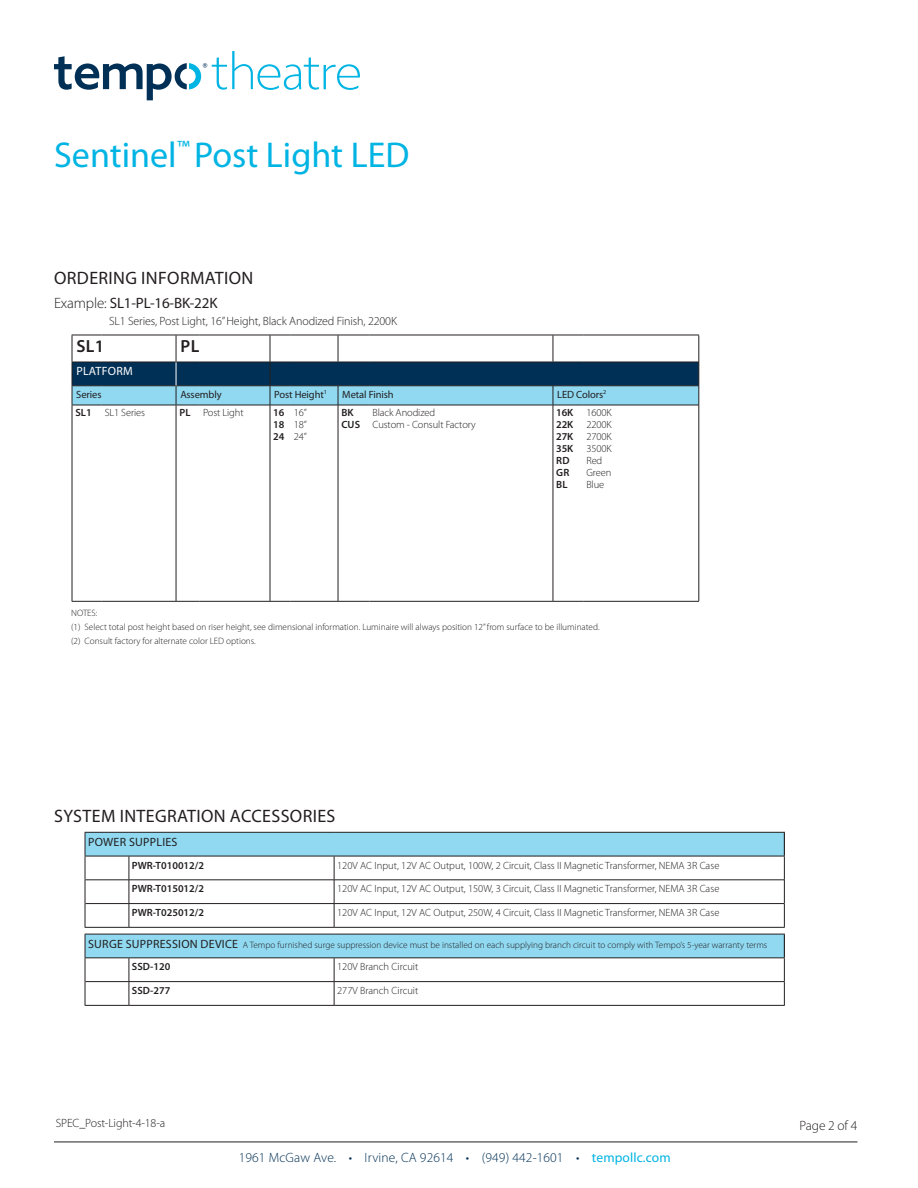
<style>
.page{position:relative;width:918px;height:1188px;background:#fff}
.page>*{position:absolute;margin:0;border:0;box-sizing:border-box;transform-origin:0 0}
.Head{font:36px "Myriad Pro";color:#00b4e3}
.Table_Head{font:18px "Myriad Pro";letter-spacing:.02em;color:#231f20}
.Table_Heads{font:600 17.55px "Myriad Pro";color:#231f20}
.t1{font:15px "Myriad Pro";letter-spacing:-.01em;color:#231f20}
.t2{font:300 13.5px "Myriad Pro";letter-spacing:.01em;color:#003056}
.t3{font:300 13.5px "Myriad Pro";letter-spacing:-.01em;color:#231f20}
.t4{font:300 12px "Myriad Pro";letter-spacing:-.01em;color:#231f20}
.Table_Heads-2{font:12px "Myriad Pro";letter-spacing:.02em;color:#231f20}
.Table_Heads-3{font:12px "Myriad Pro";letter-spacing:.02em;color:#fff}
.Table_Text{font:300 10.5px "Myriad Pro";color:#231f20}
.Desc_Table{font:300 10.5px "Myriad Pro";letter-spacing:-.01em;color:#231f20}
.Table_Cat_No{font:600 10.5px "Myriad Pro";color:#231f20}
.Table_Heads-4{font:10.5px "Myriad Pro";letter-spacing:-.01em;color:#231f20}
.Cat_No_Table{font:600 10.5px "Myriad Pro";color:#231f20}
.Ordering_Notes{font:300 9.3px "Myriad Pro";color:#231f20}
.Table_Heads-5{font:300 9.3px "Myriad Pro";color:#231f20}
.s1{font-weight:300}
.s2{font-weight:400;font-size:12px}
.s3{font-weight:400;color:#00b4e3}
</style>
<div class="page">
<hr style="left:54px;top:1142px;width:803px;height:1px;background:#231f20">
<svg style="left:54px;top:51px;width:306px;height:49px"></svg>
<hr style="left:176px;top:405px;width:1px;height:196px;background:#231f20">
<hr style="left:72px;top:405px;width:1px;height:196px;background:#231f20">
<hr style="left:72px;top:601px;width:30px;height:1px;background:#231f20">
<hr style="left:102px;top:601px;width:74px;height:1px;background:#231f20">
<svg style="left:176px;top:601px;width:24px;height:1px"></svg>
<hr style="left:200px;top:601px;width:70px;height:1px;background:#231f20">
<svg style="left:270px;top:601px;width:21px;height:1px"></svg>
<hr style="left:291px;top:601px;width:47px;height:1px;background:#231f20">
<hr style="left:338px;top:601px;width:31px;height:1px;background:#231f20">
<hr style="left:369px;top:601px;width:184px;height:1px;background:#231f20">
<hr style="left:553px;top:601px;width:30px;height:1px;background:#231f20">
<hr style="left:583px;top:601px;width:116px;height:1px;background:#231f20">
<hr style="left:270px;top:405px;width:1px;height:196px;background:#231f20">
<hr style="left:338px;top:405px;width:1px;height:196px;background:#231f20">
<hr style="left:553px;top:405px;width:1px;height:196px;background:#231f20">
<svg style="left:72px;top:335px;width:628px;height:71px"></svg>
<hr style="left:699px;top:405px;width:1px;height:196px;background:#231f20">
<svg style="left:85px;top:833px;width:699px;height:124px"></svg>
<svg style="left:129px;top:958px;width:1px;height:47px"></svg>
<svg style="left:334px;top:958px;width:1px;height:47px"></svg>
<hr style="left:85px;top:832px;width:44px;height:1px;background:#231f20">
<hr style="left:129px;top:832px;width:205px;height:1px;background:#231f20">
<hr style="left:334px;top:832px;width:451px;height:1px;background:#231f20">
<hr style="left:85px;top:856px;width:44px;height:1px;background:#231f20">
<hr style="left:129px;top:856px;width:205px;height:1px;background:#231f20">
<hr style="left:334px;top:856px;width:451px;height:1px;background:#231f20">
<svg style="left:85px;top:833px;width:1px;height:94px"></svg>
<svg style="left:784px;top:833px;width:1px;height:94px"></svg>
<hr style="left:85px;top:957px;width:44px;height:1px;background:#231f20">
<hr style="left:129px;top:957px;width:205px;height:1px;background:#231f20">
<hr style="left:334px;top:957px;width:451px;height:1px;background:#231f20">
<svg style="left:85px;top:935px;width:1px;height:70px"></svg>
<svg style="left:784px;top:935px;width:1px;height:70px"></svg>
<hr style="left:85px;top:1005px;width:44px;height:1px;background:#231f20">
<hr style="left:129px;top:1005px;width:205px;height:1px;background:#231f20">
<hr style="left:334px;top:1005px;width:451px;height:1px;background:#231f20">
<hr style="left:85px;top:880px;width:44px;height:1px;background:#231f20">
<hr style="left:129px;top:880px;width:205px;height:1px;background:#231f20">
<hr style="left:334px;top:880px;width:450px;height:1px;background:#231f20">
<hr style="left:85px;top:981px;width:44px;height:1px;background:#231f20">
<hr style="left:129px;top:981px;width:205px;height:1px;background:#231f20">
<hr style="left:334px;top:981px;width:450px;height:1px;background:#231f20">
<svg style="left:129px;top:856px;width:1px;height:71px"></svg>
<svg style="left:334px;top:856px;width:1px;height:71px"></svg>
<hr style="left:85px;top:927px;width:44px;height:1px;background:#231f20">
<hr style="left:129px;top:927px;width:205px;height:1px;background:#231f20">
<hr style="left:334px;top:927px;width:451px;height:1px;background:#231f20">
<hr style="left:85px;top:934px;width:44px;height:1px;background:#231f20">
<hr style="left:129px;top:934px;width:205px;height:1px;background:#231f20">
<hr style="left:334px;top:934px;width:451px;height:1px;background:#231f20">
<hr style="left:85px;top:903px;width:44px;height:1px;background:#231f20">
<hr style="left:129px;top:903px;width:205px;height:1px;background:#231f20">
<hr style="left:334px;top:903px;width:450px;height:1px;background:#231f20">
<p class="Head" style="left:54px;top:133px;width:357px">Sentinel<sup>™</sup> Post Light LED</p>
<p class="Table_Head" style="left:54px;top:266px;width:201px">ORDERING INFORMATION</p>
<p class="t1" style="left:54px;top:293px;width:165px"><span class="s1">Example:</span> SL1-PL-16-BK-22K</p>
<p class="t4" style="left:109px;top:314px;width:289px">SL1 Series, Post Light, 16” Height, Black Anodized Finish, 2200K</p>
<p class="Table_Heads" style="left:76px;top:335px;width:29px">SL1</p>
<p class="Table_Heads" style="left:181px;top:335px;width:20px">PL</p>
<p class="Table_Heads-3" style="left:76px;top:364px;width:58px">PLATFORM</p>
<p class="Table_Heads-4" style="left:76px;top:388px;width:27px">Series</p>
<p class="Table_Heads-4" style="left:180px;top:388px;width:43px">Assembly</p>
<p class="Table_Heads-4" style="left:274px;top:388px;width:54px">Post Height<sup>1</sup></p>
<p class="Table_Heads-4" style="left:342px;top:388px;width:53px">Metal Finish</p>
<p class="Table_Heads-4" style="left:557px;top:388px;width:51px">LED Colors<sup>2</sup></p>
<p class="Cat_No_Table" style="left:75px;top:406px;width:18px">SL1</p>
<p class="Desc_Table" style="left:105px;top:406px;width:42px">SL1 Series</p>
<p class="Cat_No_Table" style="left:179px;top:406px;width:13px">PL</p>
<p class="Desc_Table" style="left:203px;top:406px;width:42px">Post Light</p>
<p class="Cat_No_Table" style="left:273px;top:406px;width:13px">16</p>
<p class="Cat_No_Table" style="left:273px;top:418px;width:13px">18</p>
<p class="Cat_No_Table" style="left:273px;top:430px;width:13px">24</p>
<p class="Desc_Table" style="left:373px;top:406px;width:64px">Black Anodized</p>
<p class="Desc_Table" style="left:373px;top:418px;width:105px">Custom - Consult Factory</p>
<p class="Desc_Table" style="left:294px;top:406px;width:15px">16”</p>
<p class="Desc_Table" style="left:294px;top:418px;width:15px">18”</p>
<p class="Desc_Table" style="left:294px;top:430px;width:15px">24”</p>
<p class="Cat_No_Table" style="left:341px;top:406px;width:14px">BK</p>
<p class="Cat_No_Table" style="left:341px;top:418px;width:20px">CUS</p>
<p class="Cat_No_Table" style="left:556px;top:406px;width:19px">16K</p>
<p class="Cat_No_Table" style="left:556px;top:418px;width:19px">22K</p>
<p class="Cat_No_Table" style="left:556px;top:430px;width:19px">27K</p>
<p class="Cat_No_Table" style="left:556px;top:442px;width:19px">35K</p>
<p class="Cat_No_Table" style="left:556px;top:454px;width:15px">RD</p>
<p class="Cat_No_Table" style="left:556px;top:466px;width:15px">GR</p>
<p class="Cat_No_Table" style="left:556px;top:478px;width:13px">BL</p>
<p class="Desc_Table" style="left:586px;top:406px;width:27px">1600K</p>
<p class="Desc_Table" style="left:586px;top:418px;width:27px">2200K</p>
<p class="Desc_Table" style="left:586px;top:430px;width:27px">2700K</p>
<p class="Desc_Table" style="left:586px;top:442px;width:27px">3500K</p>
<p class="Desc_Table" style="left:586px;top:454px;width:17px">Red</p>
<p class="Desc_Table" style="left:586px;top:466px;width:26px">Green</p>
<p class="Desc_Table" style="left:586px;top:478px;width:19px">Blue</p>
<p class="Ordering_Notes" style="left:71px;top:607px;width:28px">NOTES:</p>
<p class="Ordering_Notes" style="left:71px;top:621px;width:530px">(1) Select total post height based on riser height, see dimensional information. Luminaire will always position 12” from surface to be illuminated.</p>
<p class="Ordering_Notes" style="left:71px;top:635px;width:186px">(2) Consult factory for alternate color LED options.</p>
<p class="Table_Head" style="left:54px;top:805px;width:283px">SYSTEM INTEGRATION ACCESSORIES</p>
<p class="Table_Heads-2" style="left:88px;top:834px;width:91px">POWER SUPPLIES</p>
<p class="Table_Cat_No" style="left:132px;top:858px;width:74px">PWR-T010012/2</p>
<p class="Table_Text" style="left:337px;top:859px;width:384px">120V AC Input, 12V AC Output, 100W, 2 Circuit, Class II Magnetic Transformer, NEMA 3R Case</p>
<p class="Table_Cat_No" style="left:132px;top:882px;width:74px">PWR-T015012/2</p>
<p class="Table_Text" style="left:337px;top:882px;width:384px">120V AC Input, 12V AC Output, 150W, 3 Circuit, Class II Magnetic Transformer, NEMA 3R Case</p>
<p class="Table_Cat_No" style="left:132px;top:906px;width:74px">PWR-T025012/2</p>
<p class="Table_Text" style="left:337px;top:906px;width:384px">120V AC Input, 12V AC Output, 250W, 4 Circuit, Class II Magnetic Transformer, NEMA 3R Case</p>
<p class="Table_Heads-5" style="left:88px;top:939px;width:681px"><span class="s2">SURGE SUPPRESSION DEVICE</span> A Tempo furnished surge suppression device must be installed on each supplying branch circuit to comply with Tempo’s 5-year warranty terms</p>
<p class="Table_Cat_No" style="left:132px;top:960px;width:40px">SSD-120</p>
<p class="Table_Text" style="left:337px;top:961px;width:83px">120V Branch Circuit</p>
<p class="Table_Cat_No" style="left:132px;top:984px;width:40px">SSD-277</p>
<p class="Table_Text" style="left:337px;top:984px;width:83px">277V Branch Circuit</p>
<p class="t4" style="left:56px;top:1116px;width:111px">SPEC_Post-Light-4-18-a</p>
<p class="t3" style="left:800px;top:1118px;width:59px">Page 2 of 4</p>
<p class="t2" style="left:239px;top:1150px;width:433px">1961 McGaw Ave. • Irvine, CA 92614 • (949) 442-1601 • <span class="s3">tempollc.com</span></p>
</div>
